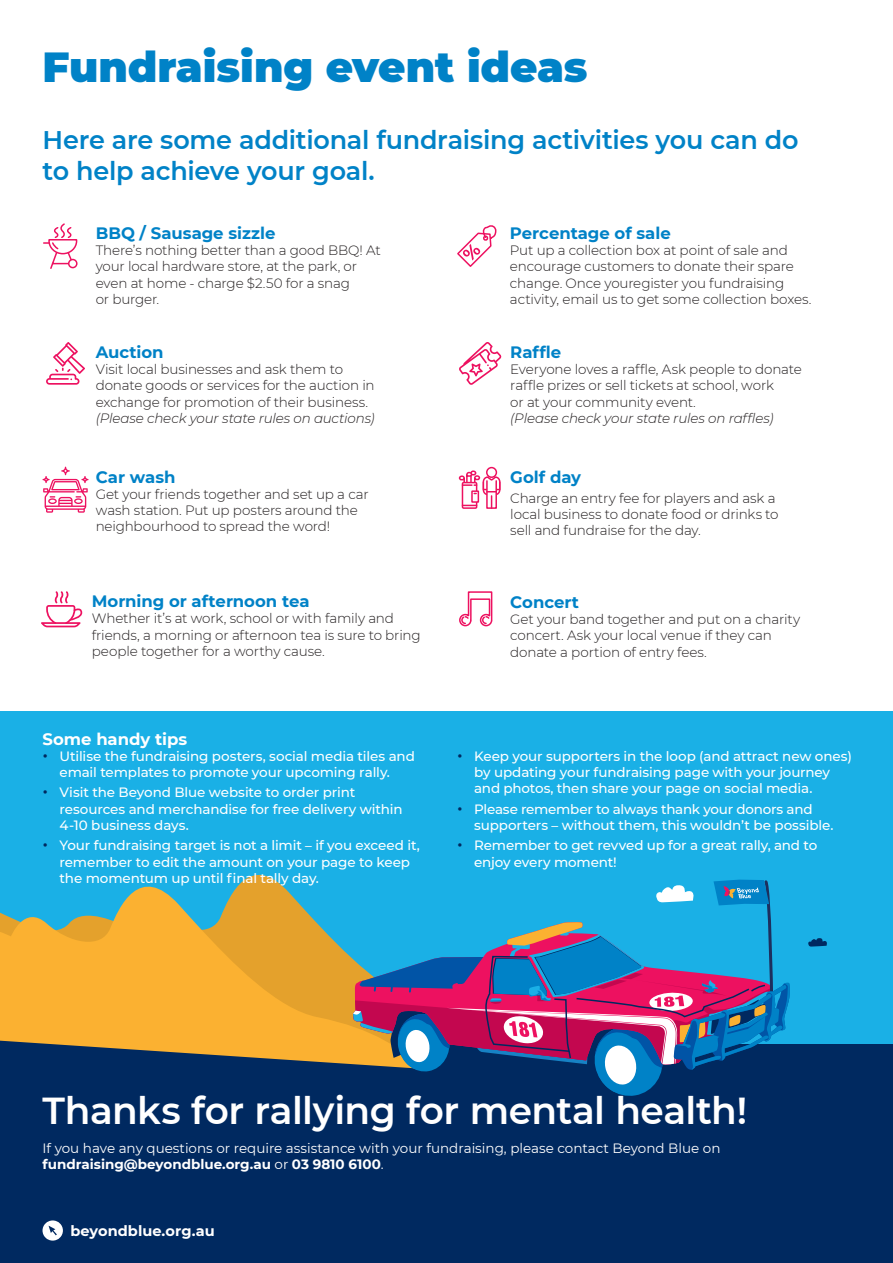
<style>
.page{position:relative;width:893px;height:1263px;background:#fff}
.page>*{position:absolute;margin:0;border:0;box-sizing:border-box;transform-origin:0 0}
.t1{font:900 42px "Montserrat";color:#0082c7}
.t2{font:600 37.5px "Montserrat";letter-spacing:-.01em;color:#fff}
.t3{font:600 25.5px/30.6px "Montserrat";letter-spacing:-.01em;color:#0082c7}
.t4{font:700 16.5px "Montserrat";color:#0082c7}
.t5{font:700 16.5px "Montserrat";color:#fff}
.t6{font:700 14.55px "Montserrat";letter-spacing:.005em;color:#fff}
.t7{font:300 13.5px/16.2px "Montserrat";letter-spacing:-.01em;color:#231f20}
.t8{font:500 13.5px/16.2px "Montserrat";letter-spacing:-.01em;color:#fff}
.t9{font:13.5px/16.2px "Montserrat";color:#fff}
.t10{font:italic 300 13.5px "Montserrat";letter-spacing:-.01em;color:#231f20}
.s1{font-size:18px;color:#002960}
.s2{font-weight:700}
</style>
<div class="page">
<div style="left:0;top:711px;width:893px;height:367px;background:#1ab0e6"></div>
<svg style="left:0;top:874px;width:353px;height:163px;fill:#fbb131"></svg>
<div style="left:0;top:1037px;width:893px;height:226px;background:#002960"></div>
<div style="left:43px;top:1220px;width:20px;height:20px;background:#fff;border-radius:50%"></div>
<svg style="left:49px;top:1226px;width:8px;height:9px"></svg>
<svg style="left:46px;top:342px;width:39px;height:43px"></svg>
<svg style="left:459px;top:342px;width:42px;height:43px"></svg>
<svg style="left:808px;top:938px;width:19px;height:8px"></svg>
<svg style="left:353px;top:879px;width:437px;height:219px"></svg>
<svg style="left:43px;top:223px;width:35px;height:46px"></svg>
<svg style="left:457px;top:225px;width:39px;height:42px"></svg>
<svg style="left:43px;top:467px;width:46px;height:46px"></svg>
<div style="left:486px;top:467px;width:11px;height:11px;border:2px solid #ed1160;border-radius:50%"></div>
<div style="left:462px;top:482px;width:15px;height:27px;border:2px solid #ed1160"></div>
<svg style="left:458px;top:470px;width:43px;height:38px"></svg>
<svg style="left:41px;top:591px;width:41px;height:36px"></svg>
<svg style="left:459px;top:591px;width:34px;height:36px"></svg>
<h1 class="t1" style="left:43px;top:35px;width:547px">Fundraising event ideas</h1>
<h3 class="t3" style="left:43px;top:124px;width:758px">Here are some additional fundraising activities you can do to help achieve your goal.</h3>
<p class="t4" style="left:96px;top:221px;width:181px">BBQ / Sausage sizzle</p>
<p class="t7" style="left:96px;top:242px;width:287px">There’s nothing better than a good BBQ! At your local hardware store, at the park, or even at home - charge $2.50 for a snag<br>or burger.</p>
<p class="t4" style="left:96px;top:340px;width:70px">Auction</p>
<p class="t7" style="left:96px;top:361px;width:281px">Visit local businesses and ask them to donate goods or services for the auction in exchange for promotion of their business.</p>
<p class="t10" style="left:96px;top:409px;width:280px">(Please check your state rules on auctions)</p>
<p class="t4" style="left:96px;top:465px;width:82px">Car wash</p>
<p class="t7" style="left:96px;top:485px;width:275px">Get your friends together and set up a car wash station. Put up posters around the neighbourhood to spread the word!</p>
<p class="t4" style="left:92px;top:589px;width:219px">Morning or afternoon tea</p>
<p class="t7" style="left:92px;top:610px;width:330px">Whether it’s at work, school or with family and friends, a morning or afternoon tea is sure to bring people together for a worthy cause.</p>
<p class="t5" style="left:43px;top:727px;width:146px">Some handy tips</p>
<p class="t8" style="left:43px;top:747px;width:374px;text-align:center"><span class="s1">•</span> Utilise the fundraising posters, social media tiles and email templates to promote your upcoming rally.</p>
<p class="t8" style="left:60px;top:784px;width:345px;text-indent:-17px"><span class="s1">•</span> Visit the Beyond Blue website to order print resources and merchandise for free delivery within<br>4-10 business days.</p>
<p class="t8" style="left:60px;top:837px;width:362px;text-indent:-17px"><span class="s1">•</span> Your fundraising target is not a limit – if you exceed it, remember to edit the amount on your page to keep the momentum up until final tally day.</p>
<p class="t4" style="left:510px;top:221px;width:162px">Percentage of sale</p>
<p class="t7" style="left:510px;top:242px;width:303px">Put up a collection box at point of sale and encourage customers to donate their spare change. Once youregister you fundraising activity, email us to get some collection boxes.</p>
<p class="t4" style="left:510px;top:340px;width:52px">Raffle</p>
<p class="t7" style="left:510px;top:361px;width:293px">Everyone loves a raffle, Ask people to donate raffle prizes or sell tickets at school, work<br>or at your community event.</p>
<p class="t10" style="left:510px;top:409px;width:265px">(Please check your state rules on raffles)</p>
<p class="t4" style="left:510px;top:465px;width:72px">Golf day</p>
<p class="t7" style="left:510px;top:490px;width:270px">Charge an entry fee for players and ask a local business to donate food or drinks to sell and fundraise for the day.</p>
<p class="t4" style="left:510px;top:590px;width:70px">Concert</p>
<p class="t7" style="left:510px;top:611px;width:291px">Get your band together and put on a charity concert. Ask your local venue if they can donate a portion of entry fees.</p>
<p class="t8" style="left:474px;top:747px;width:379px;text-indent:-17px"><span class="s1">•</span> Keep your supporters in the loop (and attract new ones) by updating your fundraising page with your journey and photos, then share your page on social media.</p>
<p class="t8" style="left:474px;top:800px;width:361px;text-indent:-17px"><span class="s1">•</span> Please remember to always thank your donors and supporters – without them, this wouldn’t be possible.</p>
<p class="t8" style="left:474px;top:837px;width:345px;text-indent:-17px"><span class="s1">•</span> Remember to get revved up for a great rally, and to enjoy every moment!</p>
<h2 class="t2" style="left:43px;top:1084px;width:706px">Thanks for rallying for mental health!</h2>
<p class="t9" style="left:43px;top:1139px;width:679px">If you have any questions or require assistance with your fundraising, please contact Beyond Blue on <span class="s2">fundraising@beyondblue.org.au</span> or <span class="s2">03 9810 6100</span>.</p>
<p class="t6" style="left:70px;top:1220px;width:146px">beyondblue.org.au</p>
</div>
